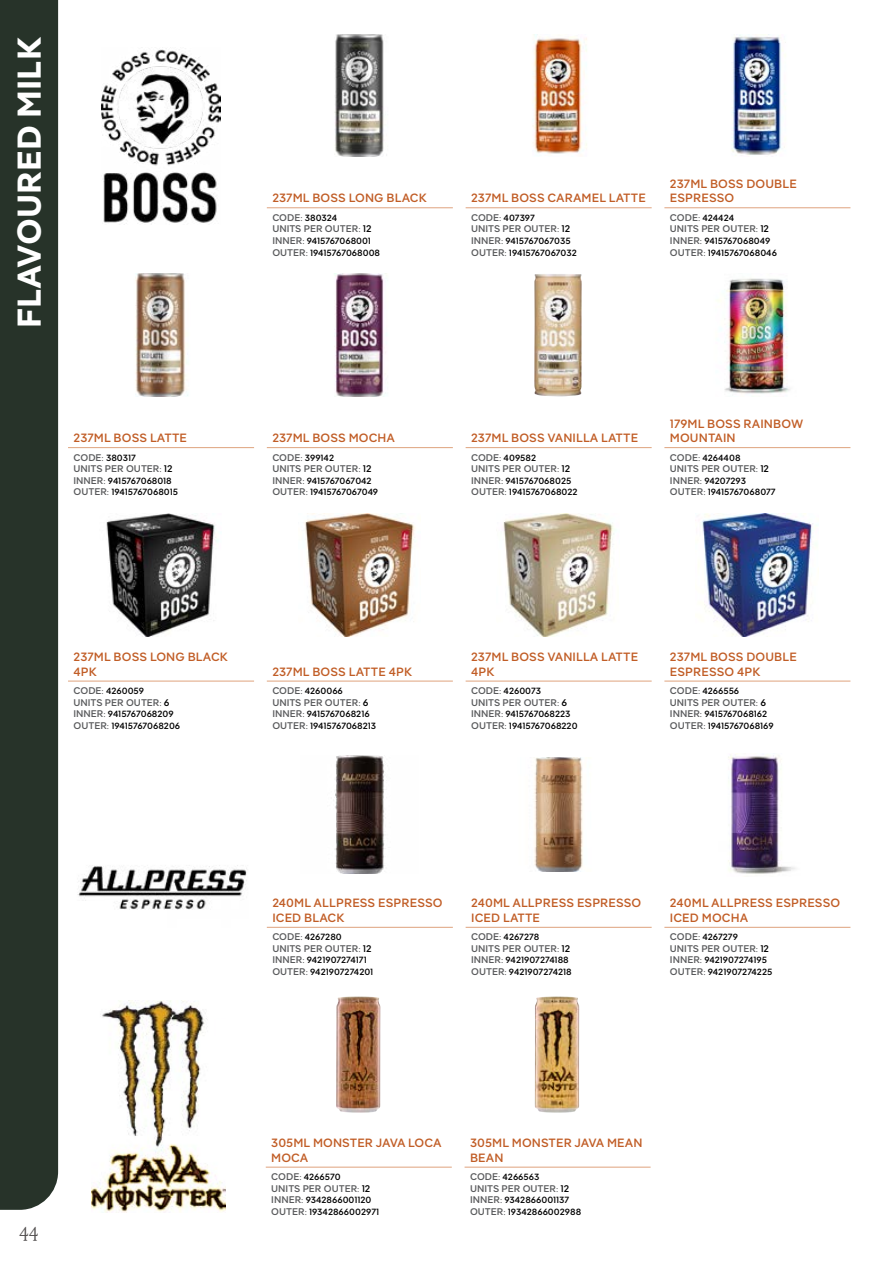
<style>
.page{position:relative;width:893px;height:1263px;background:#fff}
.page>*{position:absolute;margin:0;border:0;box-sizing:border-box;transform-origin:0 0}
.t1{font:700 33px "Pangea Text Trial";color:#fff}
.t2{font:18px "Simula";color:#524f4f}
.t3{font:500 12px/14.4px "Pangea Text Trial";letter-spacing:.01em;color:#c15d26}
.t4{font:500 9.6px "Pangea Text Trial";color:#58595b}
.t5{font:500 9px/11.6px "Pangea Text Trial";color:#000}
.s1{font-size:9.6px;color:#58595b}
.s2{font-family:"Minion Pro";font-weight:400;font-size:9.6px;color:#58595b}
.s3{font-family:"Minion Pro";font-weight:400}
.s4{color:#000}
</style>
<div class="page">
<div style="left:0;top:0;width:58px;height:1210px;background:#273329"></div>
<hr style="left:267px;top:927px;width:186px;height:1px;background:#dfa37e">
<hr style="left:466px;top:927px;width:186px;height:1px;background:#dfa37e">
<hr style="left:664px;top:927px;width:186px;height:1px;background:#dfa37e">
<hr style="left:267px;top:207px;width:186px;height:1px;background:#dfa37e">
<img style="left:334px;top:34px;width:53px;height:122px">
<hr style="left:466px;top:207px;width:186px;height:1px;background:#dfa37e">
<img style="left:533px;top:34px;width:54px;height:120px">
<hr style="left:664px;top:207px;width:186px;height:1px;background:#dfa37e">
<img style="left:731px;top:34px;width:55px;height:121px">
<hr style="left:68px;top:447px;width:186px;height:1px;background:#dfa37e">
<img style="left:135px;top:274px;width:53px;height:122px">
<hr style="left:267px;top:447px;width:186px;height:1px;background:#dfa37e">
<img style="left:334px;top:274px;width:52px;height:122px">
<img style="left:335px;top:756px;width:49px;height:117px">
<hr style="left:466px;top:447px;width:186px;height:1px;background:#dfa37e">
<img style="left:534px;top:274px;width:48px;height:122px">
<img style="left:534px;top:758px;width:49px;height:114px">
<hr style="left:664px;top:447px;width:186px;height:1px;background:#dfa37e">
<img style="left:717px;top:278px;width:73px;height:116px">
<img style="left:728px;top:755px;width:68px;height:119px">
<img style="left:102px;top:49px;width:118px;height:176px">
<hr style="left:68px;top:681px;width:186px;height:1px;background:#dfa37e">
<img style="left:106px;top:514px;width:113px;height:122px">
<hr style="left:267px;top:681px;width:186px;height:1px;background:#dfa37e">
<img style="left:305px;top:514px;width:110px;height:122px">
<hr style="left:466px;top:681px;width:186px;height:1px;background:#dfa37e">
<img style="left:503px;top:514px;width:111px;height:122px">
<img style="left:702px;top:514px;width:114px;height:122px">
<hr style="left:664px;top:681px;width:186px;height:1px;background:#dfa37e">
<img style="left:77px;top:865px;width:170px;height:45px">
<img style="left:336px;top:996px;width:44px;height:117px">
<img style="left:535px;top:996px;width:44px;height:117px">
<hr style="left:266px;top:1167px;width:186px;height:1px;background:#dfa37e">
<hr style="left:465px;top:1167px;width:186px;height:1px;background:#dfa37e">
<img style="left:91px;top:1001px;width:135px;height:211px">
<div style="left:215px;top:994px;width:26px;height:24px;background:#fff"></div>
<h1 class="t1" style="left:8px;top:328px;width:293px;rotate:-90deg">FLAVOURED MILK</h1>
<h3 class="t3" style="left:74px;top:430px;width:115px">237ML BOSS LATTE</h3>
<p class="t5" style="left:74px;top:451px;width:64px"><span class="s1">CODE</span><span class="s2">:</span> 380317</p>
<p class="t4" style="left:74px;top:463px;width:101px">UNITS PER OUTER<span class="s3">:</span> <span class="s4">12</span></p>
<p class="t5" style="left:74px;top:475px;width:106px"><span class="s1">INNER</span><span class="s2">:</span> 9415767068018<br><span class="s1">OUTER</span><span class="s2">:</span> 19415767068015</p>
<h3 class="t3" style="left:272px;top:191px;width:156px">237ML BOSS LONG BLACK</h3>
<p class="t5" style="left:272px;top:212px;width:67px"><span class="s1">CODE</span><span class="s2">:</span> 380324</p>
<p class="t4" style="left:272px;top:223px;width:101px">UNITS PER OUTER<span class="s3">:</span> <span class="s4">12</span></p>
<p class="t5" style="left:272px;top:235px;width:109px"><span class="s1">INNER</span><span class="s2">:</span> 9415767068001<br><span class="s1">OUTER</span><span class="s2">:</span> 19415767068008</p>
<h3 class="t3" style="left:471px;top:191px;width:176px">237ML BOSS CARAMEL LATTE</h3>
<p class="t5" style="left:471px;top:212px;width:65px"><span class="s1">CODE</span><span class="s2">:</span> 407397</p>
<p class="t4" style="left:471px;top:223px;width:101px">UNITS PER OUTER<span class="s3">:</span> <span class="s4">12</span></p>
<p class="t5" style="left:471px;top:235px;width:107px"><span class="s1">INNER</span><span class="s2">:</span> 9415767067035<br><span class="s1">OUTER</span><span class="s2">:</span> 19415767067032</p>
<h3 class="t3" style="left:670px;top:176px;width:128px">237ML BOSS DOUBLE<br>ESPRESSO</h3>
<p class="t5" style="left:670px;top:212px;width:66px"><span class="s1">CODE</span><span class="s2">:</span> 424424</p>
<p class="t4" style="left:670px;top:223px;width:101px">UNITS PER OUTER<span class="s3">:</span> <span class="s4">12</span></p>
<p class="t5" style="left:670px;top:235px;width:109px"><span class="s1">INNER</span><span class="s2">:</span> 9415767068049<br><span class="s1">OUTER</span><span class="s2">:</span> 19415767068046</p>
<h3 class="t3" style="left:272px;top:430px;width:124px">237ML BOSS MOCHA</h3>
<p class="t5" style="left:272px;top:451px;width:63px"><span class="s1">CODE</span><span class="s2">:</span> 399142</p>
<p class="t4" style="left:272px;top:463px;width:101px">UNITS PER OUTER<span class="s3">:</span> <span class="s4">12</span></p>
<p class="t5" style="left:272px;top:475px;width:107px"><span class="s1">INNER</span><span class="s2">:</span> 9415767067042<br><span class="s1">OUTER</span><span class="s2">:</span> 19415767067049</p>
<h3 class="t3" style="left:471px;top:430px;width:169px">237ML BOSS VANILLA LATTE</h3>
<p class="t5" style="left:471px;top:451px;width:66px"><span class="s1">CODE</span><span class="s2">:</span> 409582</p>
<p class="t4" style="left:471px;top:463px;width:101px">UNITS PER OUTER<span class="s3">:</span> <span class="s4">12</span></p>
<p class="t5" style="left:471px;top:475px;width:108px"><span class="s1">INNER</span><span class="s2">:</span> 9415767068025<br><span class="s1">OUTER</span><span class="s2">:</span> 19415767068022</p>
<h3 class="t3" style="left:670px;top:416px;width:135px">179ML BOSS RAINBOW<br>MOUNTAIN</h3>
<p class="t5" style="left:670px;top:451px;width:72px"><span class="s1">CODE</span><span class="s2">:</span> 4264408</p>
<p class="t4" style="left:670px;top:463px;width:101px">UNITS PER OUTER<span class="s3">:</span> <span class="s4">12</span></p>
<p class="t5" style="left:670px;top:475px;width:107px"><span class="s1">INNER</span><span class="s2">:</span> 94207293<br><span class="s1">OUTER</span><span class="s2">:</span> 19415767068077</p>
<h3 class="t3" style="left:74px;top:650px;width:156px">237ML BOSS LONG BLACK<br>4PK</h3>
<p class="t5" style="left:74px;top:685px;width:72px"><span class="s1">CODE</span><span class="s2">:</span> 4260059</p>
<p class="t4" style="left:74px;top:696px;width:98px">UNITS PER OUTER<span class="s3">:</span> <span class="s4">6</span></p>
<p class="t5" style="left:74px;top:708px;width:108px"><span class="s1">INNER</span><span class="s2">:</span> 9415767068209<br><span class="s1">OUTER</span><span class="s2">:</span> 19415767068206</p>
<h3 class="t3" style="left:272px;top:664px;width:141px">237ML BOSS LATTE 4PK</h3>
<p class="t5" style="left:272px;top:685px;width:72px"><span class="s1">CODE</span><span class="s2">:</span> 4260066</p>
<p class="t4" style="left:272px;top:696px;width:98px">UNITS PER OUTER<span class="s3">:</span> <span class="s4">6</span></p>
<p class="t5" style="left:272px;top:708px;width:105px"><span class="s1">INNER</span><span class="s2">:</span> 9415767068216<br><span class="s1">OUTER</span><span class="s2">:</span> 19415767068213</p>
<h3 class="t3" style="left:471px;top:650px;width:169px">237ML BOSS VANILLA LATTE<br>4PK</h3>
<p class="t5" style="left:471px;top:685px;width:71px"><span class="s1">CODE</span><span class="s2">:</span> 4260073</p>
<p class="t4" style="left:471px;top:696px;width:98px">UNITS PER OUTER<span class="s3">:</span> <span class="s4">6</span></p>
<p class="t5" style="left:471px;top:708px;width:108px"><span class="s1">INNER</span><span class="s2">:</span> 9415767068223<br><span class="s1">OUTER</span><span class="s2">:</span> 19415767068220</p>
<h3 class="t3" style="left:670px;top:650px;width:128px">237ML BOSS DOUBLE<br>ESPRESSO 4PK</h3>
<p class="t5" style="left:670px;top:685px;width:71px"><span class="s1">CODE</span><span class="s2">:</span> 4266556</p>
<p class="t4" style="left:670px;top:696px;width:98px">UNITS PER OUTER<span class="s3">:</span> <span class="s4">6</span></p>
<p class="t5" style="left:670px;top:708px;width:105px"><span class="s1">INNER</span><span class="s2">:</span> 9415767068162<br><span class="s1">OUTER</span><span class="s2">:</span> 19415767068169</p>
<h2 class="t2" style="left:19px;top:1218px;width:20px">44</h2>
<h3 class="t3" style="left:272px;top:896px;width:172px">240ML ALLPRESS ESPRESSO<br>ICED BLACK</h3>
<p class="t5" style="left:272px;top:931px;width:71px"><span class="s1">CODE</span><span class="s2">:</span> 4267280</p>
<p class="t4" style="left:272px;top:942px;width:101px">UNITS PER OUTER<span class="s3">:</span> <span class="s4">12</span></p>
<p class="t5" style="left:272px;top:954px;width:102px"><span class="s1">INNER</span><span class="s2">:</span> 9421907274171<br><span class="s1">OUTER</span><span class="s2">:</span> 9421907274201</p>
<h3 class="t3" style="left:471px;top:896px;width:172px">240ML ALLPRESS ESPRESSO<br>ICED LATTE</h3>
<p class="t5" style="left:471px;top:931px;width:70px"><span class="s1">CODE</span><span class="s2">:</span> 4267278</p>
<p class="t4" style="left:471px;top:942px;width:101px">UNITS PER OUTER<span class="s3">:</span> <span class="s4">12</span></p>
<p class="t5" style="left:471px;top:954px;width:102px"><span class="s1">INNER</span><span class="s2">:</span> 9421907274188<br><span class="s1">OUTER</span><span class="s2">:</span> 9421907274218</p>
<h3 class="t3" style="left:670px;top:896px;width:172px">240ML ALLPRESS ESPRESSO<br>ICED MOCHA</h3>
<p class="t5" style="left:670px;top:931px;width:70px"><span class="s1">CODE</span><span class="s2">:</span> 4267279</p>
<p class="t4" style="left:670px;top:942px;width:101px">UNITS PER OUTER<span class="s3">:</span> <span class="s4">12</span></p>
<p class="t5" style="left:670px;top:954px;width:104px"><span class="s1">INNER</span><span class="s2">:</span> 9421907274195<br><span class="s1">OUTER</span><span class="s2">:</span> 9421907274225</p>
<h3 class="t3" style="left:271px;top:1136px;width:172px">305ML MONSTER JAVA LOCA<br>MOCA</h3>
<p class="t5" style="left:271px;top:1171px;width:71px"><span class="s1">CODE</span><span class="s2">:</span> 4266570</p>
<p class="t4" style="left:271px;top:1182px;width:101px">UNITS PER OUTER<span class="s3">:</span> <span class="s4">12</span></p>
<p class="t5" style="left:271px;top:1194px;width:109px"><span class="s1">INNER</span><span class="s2">:</span> 9342866001120<br><span class="s1">OUTER</span><span class="s2">:</span> 19342866002971</p>
<h3 class="t3" style="left:470px;top:1136px;width:174px">305ML MONSTER JAVA MEAN<br>BEAN</h3>
<p class="t5" style="left:470px;top:1171px;width:71px"><span class="s1">CODE</span><span class="s2">:</span> 4266563</p>
<p class="t4" style="left:470px;top:1182px;width:101px">UNITS PER OUTER<span class="s3">:</span> <span class="s4">12</span></p>
<p class="t5" style="left:470px;top:1194px;width:113px"><span class="s1">INNER</span><span class="s2">:</span> 9342866001137<br><span class="s1">OUTER</span><span class="s2">:</span> 19342866002988</p>
</div>
